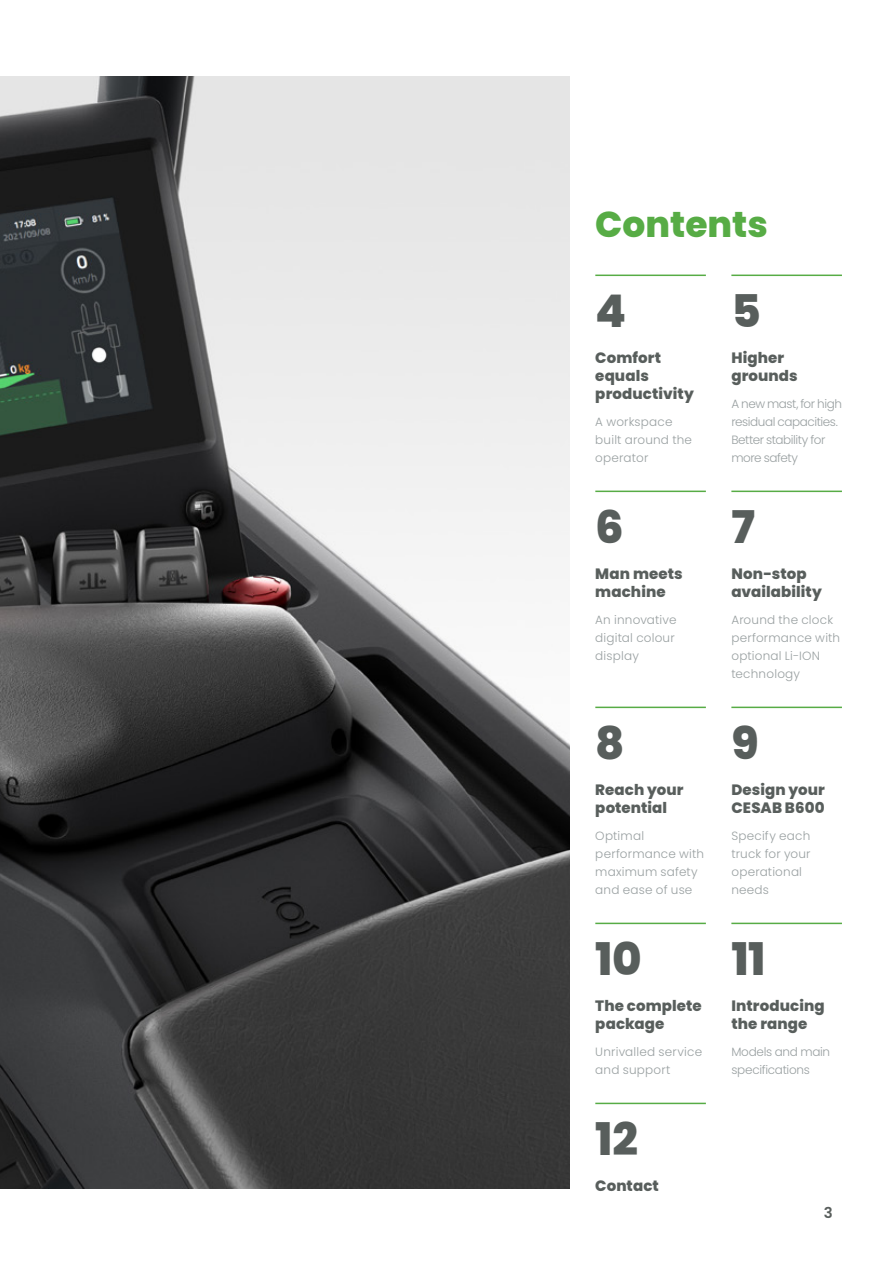
<style>
.page{position:relative;width:893px;height:1263px;background:#fff}
.page>*{position:absolute;margin:0;border:0;box-sizing:border-box;transform-origin:0 0}
.t1{font:800 45px "Poppins";color:#585e5c}
.t2{font:800 36px "Poppins";color:#57ac45}
.t3{font:800 15px/18px "Poppins";letter-spacing:.005em;color:#585e5c}
.t4{font:600 15px "Poppins";color:#585e5c}
.t5{font:300 12px/18px "Poppins";letter-spacing:.015em;color:#99a0a1}
.t6{font:300 12px/18px "Poppins";letter-spacing:-.035em;color:#99a0a1}
.t7{font:300 12px/18px "Poppins";letter-spacing:-.025em;color:#99a0a1}
</style>
<div class="page">
<img style="left:0;top:77px;width:570px;height:1111px">
<hr style="left:595px;top:275px;width:111px;height:1px;background:#57ac45">
<hr style="left:731px;top:275px;width:111px;height:1px;background:#57ac45">
<hr style="left:595px;top:923px;width:111px;height:1px;background:#57ac45">
<hr style="left:731px;top:923px;width:111px;height:1px;background:#57ac45">
<hr style="left:595px;top:1103px;width:111px;height:1px;background:#57ac45">
<hr style="left:731px;top:491px;width:111px;height:1px;background:#57ac45">
<hr style="left:595px;top:491px;width:111px;height:1px;background:#57ac45">
<hr style="left:595px;top:707px;width:111px;height:1px;background:#57ac45">
<hr style="left:731px;top:707px;width:111px;height:1px;background:#57ac45">
<h2 class="t2" style="left:595px;top:204px;width:174px">Contents</h2>
<h1 class="t1" style="left:595px;top:285px;width:33px">4</h1>
<p class="t3" style="left:595px;top:349px;width:100px">Comfort equals productivity</p>
<p class="t5" style="left:595px;top:413px;width:98px">A workspace built around the operator</p>
<h1 class="t1" style="left:595px;top:501px;width:30px">6</h1>
<p class="t3" style="left:595px;top:565px;width:89px">Man meets machine</p>
<p class="t5" style="left:595px;top:611px;width:83px">An innovative digital colour display</p>
<h1 class="t1" style="left:595px;top:717px;width:31px">8</h1>
<p class="t3" style="left:595px;top:781px;width:90px">Reach your potential</p>
<p class="t5" style="left:595px;top:827px;width:110px">Optimal performance with maximum safety and ease of use</p>
<h1 class="t1" style="left:595px;top:933px;width:48px">10</h1>
<p class="t3" style="left:595px;top:997px;width:108px">The complete package</p>
<p class="t5" style="left:595px;top:1043px;width:108px">Unrivalled service and support</p>
<h1 class="t1" style="left:595px;top:1113px;width:44px">12</h1>
<p class="t3" style="left:595px;top:1177px;width:65px">Contact</p>
<h1 class="t1" style="left:731px;top:285px;width:31px">5</h1>
<p class="t3" style="left:731px;top:349px;width:68px">Higher grounds</p>
<p class="t6" style="left:731px;top:395px;width:112px">A new mast, for high residual capacities.<br>Better stability for more safety</p>
<h1 class="t1" style="left:731px;top:501px;width:25px">7</h1>
<p class="t3" style="left:731px;top:565px;width:92px">Non-stop availability</p>
<p class="t5" style="left:731px;top:611px;width:110px">Around the clock performance with optional Li-ION technology</p>
<h1 class="t1" style="left:731px;top:717px;width:29px">9</h1>
<p class="t3" style="left:731px;top:781px;width:95px">Design your<br>CESAB B600</p>
<p class="t5" style="left:731px;top:827px;width:81px">Specify each truck for your operational needs</p>
<h1 class="t1" style="left:731px;top:933px;width:36px">11</h1>
<p class="t3" style="left:731px;top:997px;width:95px">Introducing the range</p>
<p class="t7" style="left:731px;top:1043px;width:100px">Models and main specifications</p>
<p class="t4" style="left:824px;top:1204px;width:10px">3</p>
</div>
